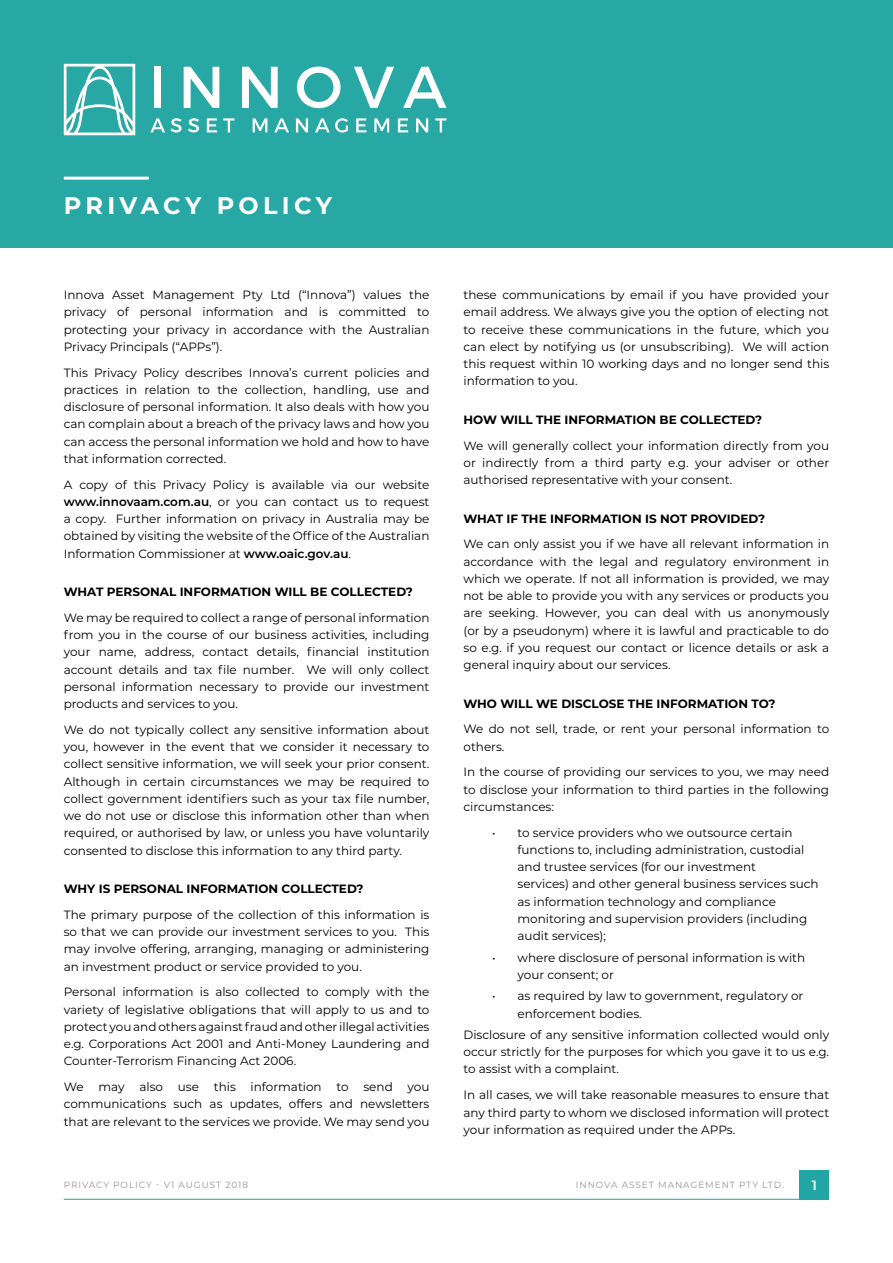
<style>
.page{position:relative;width:893px;height:1263px;background:#fff}
.page>*{position:absolute;margin:0;border:0;box-sizing:border-box;transform-origin:0 0}
.t1{font:700 24px "Montserrat";letter-spacing:.175em;color:#fff}
.t2{font:600 13.5px "Montserrat";color:#fff}
.t3{font:12px/17.2px "Montserrat";color:#000;text-align:justify}
.t4{font:700 12px "Montserrat";color:#000}
.t5{font:9px "Montserrat";letter-spacing:.1em;color:#939598}
.s1{font-weight:600}
</style>
<div class="page">
<div style="left:0;top:0;width:893px;height:248px;background:#22a6a3"></div>
<hr style="left:64px;top:1199px;width:765px;height:1px;background:#22a6a3">
<div style="left:799px;top:1170px;width:30px;height:30px;background:#22a6a3"></div>
<svg style="left:64px;top:64px;width:71px;height:71px"></svg>
<div style="left:154px;top:67px;width:7px;height:41px;background:#fff"></div>
<svg style="left:184px;top:67px;width:35px;height:41px"></svg>
<svg style="left:242px;top:67px;width:36px;height:41px"></svg>
<svg style="left:297px;top:67px;width:44px;height:41px"></svg>
<svg style="left:354px;top:67px;width:40px;height:41px"></svg>
<svg style="left:403px;top:67px;width:43px;height:41px"></svg>
<svg style="left:150px;top:118px;width:15px;height:14px"></svg>
<svg style="left:171px;top:118px;width:11px;height:14px"></svg>
<svg style="left:188px;top:118px;width:11px;height:14px"></svg>
<svg style="left:207px;top:118px;width:10px;height:14px"></svg>
<svg style="left:223px;top:118px;width:12px;height:14px"></svg>
<svg style="left:253px;top:118px;width:14px;height:14px"></svg>
<svg style="left:274px;top:118px;width:15px;height:14px"></svg>
<svg style="left:296px;top:118px;width:12px;height:14px"></svg>
<svg style="left:315px;top:118px;width:33px;height:15px"></svg>
<svg style="left:356px;top:118px;width:10px;height:14px"></svg>
<svg style="left:374px;top:118px;width:15px;height:14px"></svg>
<svg style="left:398px;top:118px;width:10px;height:14px"></svg>
<svg style="left:416px;top:118px;width:12px;height:14px"></svg>
<svg style="left:435px;top:118px;width:11px;height:14px"></svg>
<hr style="left:64px;top:177px;width:85px;height:3px;background:#fff">
<h1 class="t1" style="left:64px;top:188px;width:270px">PRIVACY POLICY</h1>
<p class="t3" style="left:64px;top:286px;width:367px">Innova Asset Management Pty Ltd (“Innova”) values the privacy of personal information and is committed to protecting your privacy in accordance with the Australian Privacy Principals (“APPs”).</p>
<p class="t3" style="left:64px;top:363px;width:367px">This Privacy Policy describes Innova’s current policies and practices in relation to the collection, handling, use and disclosure of personal information. It also deals with how you can complain about a breach of the privacy laws and how you can access the personal information we hold and how to have that information corrected.</p>
<p class="t3" style="left:64px;top:475px;width:367px">A copy of this Privacy Policy is available via our website <span class="s1">www.innovaam.com.au</span>, or you can contact us to request a copy. Further information on privacy in Australia may be obtained by visiting the website of the Office of the Australian Information Commissioner at <span class="s1">www.oaic.gov.au</span>.</p>
<p class="t4" style="left:64px;top:583px;width:351px">WHAT PERSONAL INFORMATION WILL BE COLLECTED?</p>
<p class="t3" style="left:64px;top:609px;width:367px">We may be required to collect a range of personal information from you in the course of our business activities, including your name, address, contact details, financial institution account details and tax file number. We will only collect personal information necessary to provide our investment products and services to you.</p>
<p class="t3" style="left:64px;top:721px;width:367px">We do not typically collect any sensitive information about you, however in the event that we consider it necessary to collect sensitive information, we will seek your prior consent.<br>Although in certain circumstances we may be required to collect government identifiers such as your tax file number, we do not use or disclose this information other than when required, or authorised by law, or unless you have voluntarily consented to disclose this information to any third party.</p>
<p class="t4" style="left:64px;top:880px;width:301px">WHY IS PERSONAL INFORMATION COLLECTED?</p>
<p class="t3" style="left:64px;top:906px;width:367px">The primary purpose of the collection of this information is so that we can provide our investment services to you. This may involve offering, arranging, managing or administering an investment product or service provided to you.</p>
<p class="t3" style="left:64px;top:983px;width:367px">Personal information is also collected to comply with the variety of legislative obligations that will apply to us and to protect you and others against fraud and other illegal activities e.g. Corporations Act 2001 and Anti-Money Laundering and Counter-Terrorism Financing Act 2006.</p>
<p class="t3" style="left:64px;top:1078px;width:367px">We may also use this information to send you communications such as updates, offers and newsletters that are relevant to the services we provide. We may send you</p>
<p class="t3" style="left:463px;top:286px;width:367px">these communications by email if you have provided your email address. We always give you the option of electing not to receive these communications in the future, which you can elect by notifying us (or unsubscribing). We will action this request within 10 working days and no longer send this information to you.</p>
<p class="t4" style="left:463px;top:411px;width:300px">HOW WILL THE INFORMATION BE COLLECTED?</p>
<p class="t3" style="left:463px;top:436px;width:367px">We will generally collect your information directly from you or indirectly from a third party e.g. your adviser or other authorised representative with your consent.</p>
<p class="t4" style="left:463px;top:510px;width:303px">WHAT IF THE INFORMATION IS NOT PROVIDED?</p>
<p class="t3" style="left:463px;top:535px;width:367px">We can only assist you if we have all relevant information in accordance with the legal and regulatory environment in which we operate. If not all information is provided, we may not be able to provide you with any services or products you are seeking. However, you can deal with us anonymously (or by a pseudonym) where it is lawful and practicable to do so e.g. if you request our contact or licence details or ask a general inquiry about our services.</p>
<p class="t4" style="left:463px;top:695px;width:314px">WHO WILL WE DISCLOSE THE INFORMATION TO?</p>
<p class="t3" style="left:463px;top:720px;width:367px">We do not sell, trade, or rent your personal information to others.</p>
<p class="t3" style="left:463px;top:763px;width:367px">In the course of providing our services to you, we may need to disclose your information to third parties in the following circumstances:</p>
<p class="t3" style="left:517px;top:823px;width:303px;text-align:left;text-indent:-26px">• to service providers who we outsource certain functions to, including administration, custodial and trustee services (for our investment<br>services) and other general business services such as information technology and compliance monitoring and supervision providers (including audit services);</p>
<p class="t3" style="left:517px;top:948px;width:289px;text-indent:-26px">• where disclosure of personal information is with your consent; or</p>
<p class="t3" style="left:517px;top:987px;width:287px;text-indent:-26px">• as required by law to government, regulatory or enforcement bodies.</p>
<p class="t3" style="left:463px;top:1026px;width:367px">Disclosure of any sensitive information collected would only occur strictly for the purposes for which you gave it to us e.g. to assist with a complaint.</p>
<p class="t3" style="left:463px;top:1086px;width:367px">In all cases, we will take reasonable measures to ensure that any third party to whom we disclosed information will protect your information as required under the APPs.</p>
<p class="t5" style="left:64px;top:1179px;width:186px">PRIVACY POLICY - V1 AUGUST 2018</p>
<p class="t5" style="left:576px;top:1179px;width:210px">INNOVA ASSET MANAGEMENT PTY LTD.</p>
<p class="t2" style="left:812px;top:1175px;width:7px">1</p>
</div>
